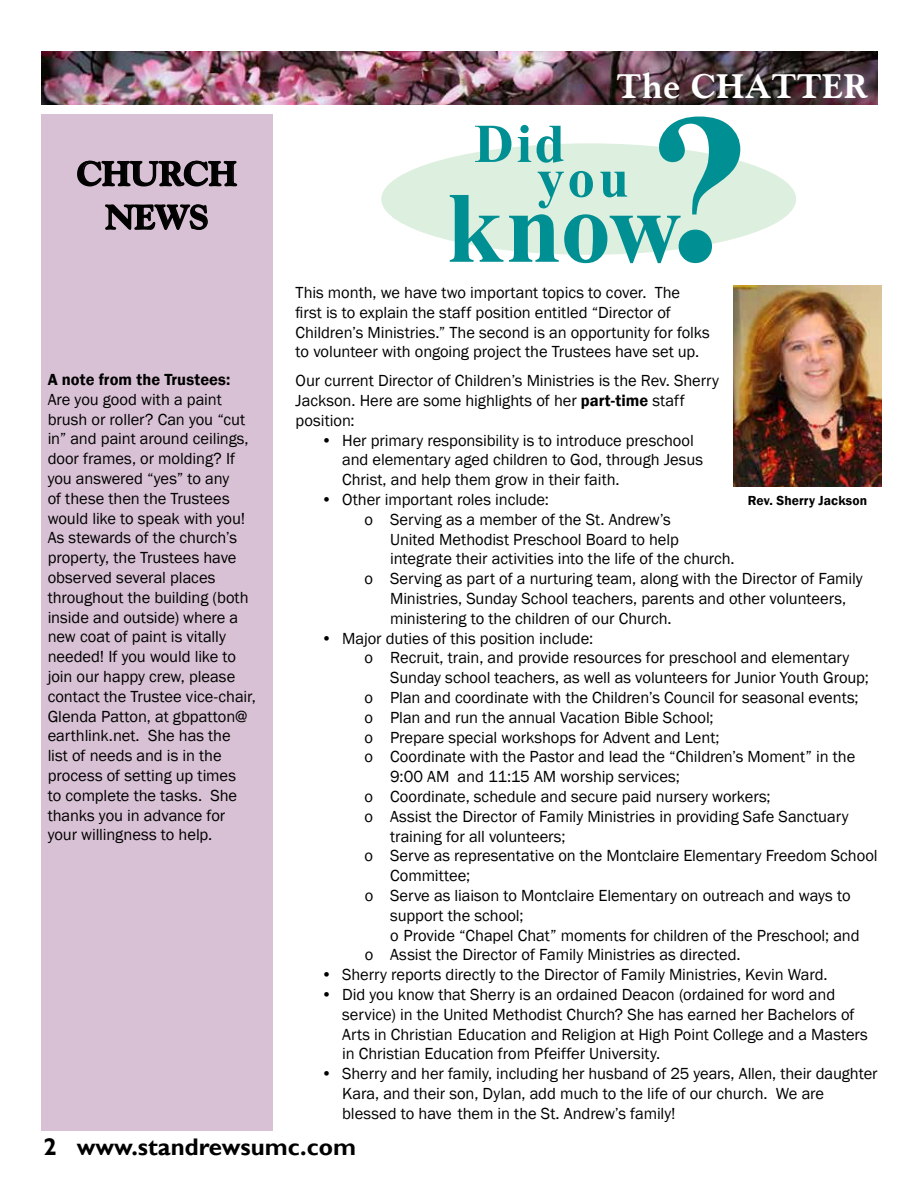
<style>
.page{position:relative;width:918px;height:1188px;background:#fff}
.page>*{position:absolute;margin:0;border:0;box-sizing:border-box;transform-origin:0 0}
.t1{font:700 100.95px "Times New Roman";color:#009093}
.t2{font:700 54.6px "Times New Roman";letter-spacing:.055em;color:#009093}
.t3{font:800 34.5px/43.5px "Goudy";letter-spacing:-.005em;color:#000;text-align:center}
.t4{font:800 34.5px "Goudy";letter-spacing:.02em;color:#fff}
.t5{font:700 24px "Gill Sans";color:#000}
.t6{font:16.5px/19.8px "Franklin Gothic";letter-spacing:-.005em;color:#000}
.t7{font:600 16.5px "Franklin Gothic";letter-spacing:.005em;color:#000}
.t8{font:600 13.5px "Franklin Gothic";letter-spacing:.01em;color:#000}
.s1{font-size:212.25px}
.s2{font-weight:600}
</style>
<div class="page">
<div style="left:41px;top:114px;width:232px;height:1017px;background:#d8c1d4"></div>
<svg style="left:77px;top:160px;width:161px;height:27px"></svg>
<svg style="left:105px;top:204px;width:103px;height:26px"></svg>
<img style="left:41px;top:51px;width:836px;height:53px">
<div style="left:381px;top:143px;width:415px;height:112px;background:#ddefdf;border-radius:50%"></div>
<img style="left:733px;top:286px;width:149px;height:200px">
<h3 class="t3" style="left:77px;top:152px;width:162px">CHURCH<br>NEWS</h3>
<p class="t7" style="left:48px;top:369px;width:184px">A note from the Trustees:</p>
<p class="t6" style="left:48px;top:390px;width:210px">Are you good with a paint brush or roller? Can you “cut in” and paint around ceilings, door frames, or molding? If you answered “yes” to any<br>of these then the Trustees would like to speak with you!<br>As stewards of the church’s property, the Trustees have observed several places throughout the building (both inside and outside) where a new coat of paint is vitally needed! If you would like to join our happy crew, please contact the Trustee vice-chair,<br>Glenda Patton, at gbpatton@ earthlink.net. She has the<br>list of needs and is in the process of setting up times<br>to complete the tasks. She thanks you in advance for your willingness to help.</p>
<h3 class="t4" style="left:617px;top:66px;width:252px">The CHATTER</h3>
<h1 class="t1" style="left:446px;top:158px;width:307px">know<span class="s1">?</span></h1>
<h2 class="t2" style="left:474px;top:106px;width:92px">Did</h2>
<h2 class="t2" style="left:537px;top:141px;width:93px">you</h2>
<p class="t6" style="left:296px;top:283px;width:386px">This month, we have two important topics to cover. The</p>
<p class="t6" style="left:296px;top:303px;width:416px">first is to explain the staff position entitled “Director of<br>Children’s Ministries.” The second is an opportunity for folks to volunteer with ongoing project the Trustees have set up.</p>
<p class="t6" style="left:296px;top:371px;width:425px">Our current Director of Children’s Ministries is the Rev. Sherry<br>Jackson. Here are some highlights of her <span class="s2">part-time</span> staff position:</p>
<p class="t6" style="left:342px;top:431px;width:363px;text-indent:-21px">• Her primary responsibility is to introduce preschool and elementary aged children to God, through Jesus<br>Christ, and help them grow in their faith.</p>
<p class="t6" style="left:321px;top:490px;width:229px">• Other important roles include:</p>
<p class="t6" style="left:365px;top:510px;width:308px">o Serving as a member of the St. Andrew’s</p>
<p class="t6" style="left:390px;top:530px;width:290px">United Methodist Preschool Board to help</p>
<p class="t6" style="left:390px;top:549px;width:346px">integrate their activities into the life of the church.</p>
<p class="t6" style="left:365px;top:569px;width:500px">o Serving as part of a nurturing team, along with the Director of Family</p>
<p class="t6" style="left:390px;top:589px;width:458px">Ministries, Sunday School teachers, parents and other volunteers,</p>
<p class="t6" style="left:390px;top:609px;width:283px">ministering to the children of our Church.</p>
<p class="t6" style="left:321px;top:629px;width:274px">• Major duties of this position include:</p>
<p class="t6" style="left:365px;top:648px;width:486px">o Recruit, train, and provide resources for preschool and elementary</p>
<p class="t6" style="left:390px;top:668px;width:480px">Sunday school teachers, as well as volunteers for Junior Youth Group;</p>
<p class="t6" style="left:365px;top:688px;width:496px">o Plan and coordinate with the Children’s Council for seasonal events;</p>
<p class="t6" style="left:365px;top:708px;width:351px">o Plan and run the annual Vacation Bible School;</p>
<p class="t6" style="left:365px;top:728px;width:356px">o Prepare special workshops for Advent and Lent;</p>
<p class="t6" style="left:365px;top:747px;width:492px">o Coordinate with the Pastor and lead the “Children’s Moment” in the</p>
<p class="t6" style="left:390px;top:767px;width:291px">9:00 AM and 11:15 AM worship services;</p>
<p class="t6" style="left:365px;top:787px;width:408px">o Coordinate, schedule and secure paid nursery workers;</p>
<p class="t6" style="left:365px;top:807px;width:485px">o Assist the Director of Family Ministries in providing Safe Sanctuary</p>
<p class="t6" style="left:390px;top:827px;width:177px">training for all volunteers;</p>
<p class="t6" style="left:365px;top:846px;width:515px">o Serve as representative on the Montclaire Elementary Freedom School</p>
<p class="t6" style="left:390px;top:866px;width:82px">Committee;</p>
<p class="t6" style="left:365px;top:886px;width:488px">o Serve as liaison to Montclaire Elementary on outreach and ways to</p>
<p class="t6" style="left:390px;top:906px;width:135px">support the school;</p>
<p class="t6" style="left:390px;top:926px;width:471px">o Provide “Chapel Chat” moments for children of the Preschool; and</p>
<p class="t6" style="left:365px;top:945px;width:377px">o Assist the Director of Family Ministries as directed.</p>
<p class="t6" style="left:321px;top:965px;width:508px">• Sherry reports directly to the Director of Family Ministries, Kevin Ward.</p>
<p class="t6" style="left:342px;top:985px;width:527px;text-indent:-21px">• Did you know that Sherry is an ordained Deacon (ordained for word and service) in the United Methodist Church? She has earned her Bachelors of Arts in Christian Education and Religion at High Point College and a Masters in Christian Education from Pfeiffer University.</p>
<p class="t6" style="left:342px;top:1064px;width:537px;text-indent:-21px">• Sherry and her family, including her husband of 25 years, Allen, their daughter<br>Kara, and their son, Dylan, add much to the life of our church. We are blessed to have them in the St. Andrew’s family!</p>
<p class="t8" style="left:748px;top:492px;width:121px">Rev. Sherry Jackson</p>
<h3 class="t5" style="left:43px;top:1133px;width:314px">2 www.standrewsumc.com</h3>
</div>
